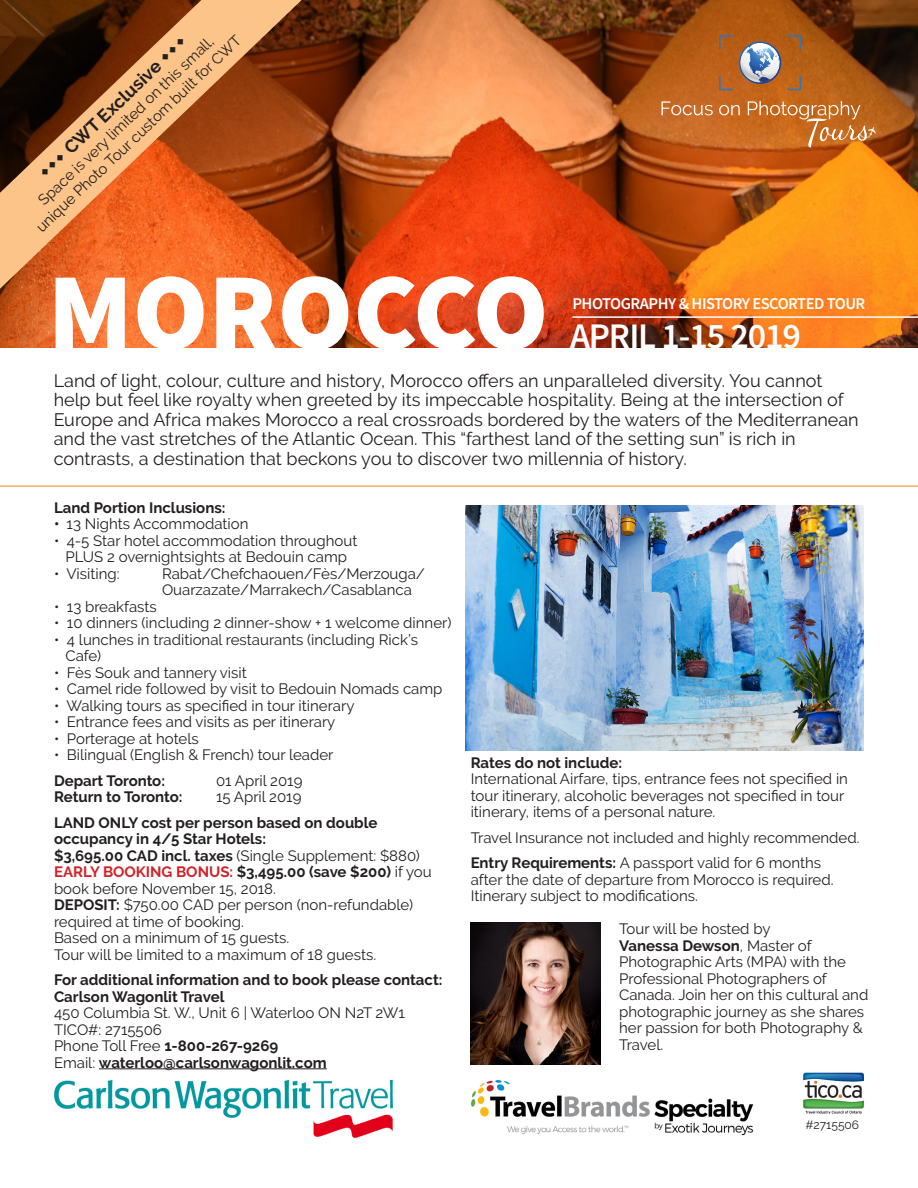
<style>
.page{position:relative;width:918px;height:1188px;background:#fff}
.page>*{position:absolute;margin:0;border:0;box-sizing:border-box;transform-origin:0 0}
.t1{font:900 109.5px "Source Sans Pro";color:#fff}
.t2{font:600 36px "Source Sans Pro";letter-spacing:-.03em;color:#fff}
.t3{font:18px/19.5px "Raleway";color:#231f20}
.t4{font:700 18px "Raleway";color:#231f20}
.t5{font:600 16.5px "Source Sans Pro";letter-spacing:-.03em;color:#fff}
.t6{font:15px/16.5px "Raleway";color:#231f20}
.t7{font:700 15px/16.5px "Raleway";color:#231f20}
.t8{font:12px "Raleway";color:#231f20}
.s1{font-weight:700}
.s2{font-weight:700;color:#d1232a}
.s3{font-weight:400}
</style>
<div class="page">
<hr style="left:99px;top:1068px;width:228px;height:1px;background:#231f20">
<img style="left:54px;top:1079px;width:339px;height:59px">
<img style="left:0;top:0;width:918px;height:348px">
<svg style="left:662px;top:101px;width:51px;height:14px"></svg>
<svg style="left:719px;top:105px;width:21px;height:10px"></svg>
<svg style="left:787px;top:35px;width:14px;height:14px"></svg>
<svg style="left:719px;top:35px;width:14px;height:14px"></svg>
<svg style="left:719px;top:76px;width:14px;height:14px"></svg>
<svg style="left:787px;top:76px;width:14px;height:14px"></svg>
<svg style="left:739px;top:41px;width:42px;height:43px"></svg>
<svg style="left:748px;top:101px;width:128px;height:47px;background:#cc7a37"></svg>
<hr style="left:572px;top:316px;width:346px;height:2px;background:#fff">
<img style="left:465px;top:506px;width:399px;height:245px">
<img style="left:471px;top:923px;width:129px;height:142px">
<img style="left:471px;top:1080px;width:283px;height:56px">
<hr style="left:0;top:485px;width:918px;height:2px;background:#faad5e">
<svg style="left:0;top:0;width:302px;height:289px;background:#b56331"></svg>
<img style="left:803px;top:1072px;width:61px;height:43px">
<svg style="left:40px;top:152px;width:25px;height:25px"></svg>
<svg style="left:160px;top:37px;width:26px;height:25px"></svg>
<p class="t6" style="left:33px;top:224px;width:279px;rotate:-44deg">unique Photo Tour custom built for CWT</p>
<p class="t6" style="left:35px;top:197px;width:238px;rotate:-44deg">Space is very limited on this small,</p>
<p class="t4" style="left:60px;top:144px;width:128px;rotate:-44deg">CWT Exclusive</p>
<p class="t1" style="left:48px;top:241px;width:502px">MOROCCO</p>
<p class="t5" style="left:572px;top:293px;width:295px">PHOTOGRAPHY &amp; HISTORY ESCORTED TOUR</p>
<p class="t2" style="left:570px;top:313px;width:233px">APRIL 1-15 2019</p>
<p class="t3" style="left:54px;top:371px;width:807px">Land of light, colour, culture and history, Morocco offers an unparalleled diversity. You cannot help but feel like royalty when greeted by its impeccable hospitality. Being at the intersection of Europe and Africa makes Morocco a real crossroads bordered by the waters of the Mediterranean and the vast stretches of the Atlantic Ocean. This “farthest land of the setting sun” is rich in contrasts, a destination that beckons you to discover two millennia of history.</p>
<p class="t7" style="left:54px;top:499px;width:173px">Land Portion Inclusions:</p>
<p class="t6" style="left:54px;top:516px;width:196px"><span class="s1">•</span> 13 Nights Accommodation</p>
<p class="t6" style="left:54px;top:532px;width:305px">• 4-5 Star hotel accommodation throughout</p>
<p class="t6" style="left:65px;top:549px;width:283px">PLUS 2 overnightsights at Bedouin camp</p>
<p class="t6" style="left:54px;top:565px;width:67px">• Visiting:</p>
<p class="t6" style="left:162px;top:565px;width:265px">Rabat/Chefchaouen/Fès/Merzouga/<br>Ouarzazate/Marrakech/Casablanca</p>
<p class="t6" style="left:54px;top:598px;width:104px">• 13 breakfasts</p>
<p class="t6" style="left:54px;top:615px;width:399px">• 10 dinners (including 2 dinner-show + 1 welcome dinner)</p>
<p class="t6" style="left:54px;top:631px;width:366px">• 4 lunches in traditional restaurants (including Rick’s</p>
<p class="t6" style="left:65px;top:648px;width:37px">Cafe)</p>
<p class="t6" style="left:54px;top:664px;width:194px">• Fès Souk and tannery visit</p>
<p class="t6" style="left:54px;top:681px;width:390px">• Camel ride followed by visit to Bedouin Nomads camp</p>
<p class="t6" style="left:54px;top:697px;width:302px">• Walking tours as specified in tour itinerary</p>
<p class="t6" style="left:54px;top:714px;width:283px">• Entrance fees and visits as per itinerary</p>
<p class="t6" style="left:54px;top:730px;width:146px">• Porterage at hotels</p>
<p class="t6" style="left:54px;top:747px;width:281px">• Bilingual (English &amp; French) tour leader</p>
<p class="t7" style="left:54px;top:772px;width:113px">Depart Toronto:</p>
<p class="t6" style="left:216px;top:772px;width:88px">01 April 2019</p>
<p class="t7" style="left:54px;top:789px;width:130px">Return to Toronto:</p>
<p class="t6" style="left:216px;top:789px;width:87px">15 April 2019</p>
<p class="t7" style="left:54px;top:814px;width:325px">LAND ONLY cost per person based on double occupancy in 4/5 Star Hotels:</p>
<p class="t6" style="left:54px;top:847px;width:368px"><span class="s1">$3,695.00 CAD incl. taxes</span> (Single Supplement: $880)</p>
<p class="t6" style="left:54px;top:864px;width:379px"><span class="s2">EARLY BOOKING BONUS:</span> <span class="s1">$3,495.00 (save $200)</span> if you book before November 15, 2018.</p>
<p class="t6" style="left:54px;top:897px;width:361px"><span class="s1">DEPOSIT:</span> $750.00 CAD per person (non-refundable) required at time of booking.</p>
<p class="t6" style="left:54px;top:930px;width:237px">Based on a minimum of 15 guests.</p>
<p class="t6" style="left:54px;top:946px;width:324px">Tour will be limited to a maximum of 18 guests.</p>
<p class="t7" style="left:54px;top:972px;width:390px">For additional information and to book please contact:</p>
<p class="t7" style="left:54px;top:988px;width:172px">Carlson Wagonlit Travel</p>
<p class="t6" style="left:54px;top:1005px;width:352px">450 Columbia St. W., Unit 6 | Waterloo ON N2T 2W1<br>TICO#: 2715506</p>
<p class="t7" style="left:54px;top:1038px;width:226px"><span class="s3">Phone Toll Free</span> 1-800-267-9269</p>
<p class="t7" style="left:54px;top:1054px;width:274px"><span class="s3">Email:</span> waterloo@carlsonwagonlit.com</p>
<p class="t7" style="left:471px;top:754px;width:153px">Rates do not include:</p>
<p class="t6" style="left:471px;top:771px;width:379px">International Airfare, tips, entrance fees not specified in tour itinerary, alcoholic beverages not specified in tour itinerary, items of a personal nature.</p>
<p class="t6" style="left:471px;top:829px;width:390px">Travel Insurance not included and highly recommended.</p>
<p class="t6" style="left:471px;top:855px;width:352px"><span class="s1">Entry Requirements:</span> A passport valid for 6 months</p>
<p class="t6" style="left:471px;top:871px;width:364px">after the date of departure from Morocco is required.</p>
<p class="t6" style="left:471px;top:888px;width:229px">Itinerary subject to modifications.</p>
<p class="t6" style="left:619px;top:921px;width:251px">Tour will be hosted by<br><span class="s1">Vanessa Dewson</span>, Master of<br>Photographic Arts (MPA) with the<br>Professional Photographers of<br>Canada. Join her on this cultural and photographic journey as she shares her passion for both Photography &amp;<br>Travel.</p>
<p class="t8" style="left:806px;top:1118px;width:55px">#2715506</p>
</div>
